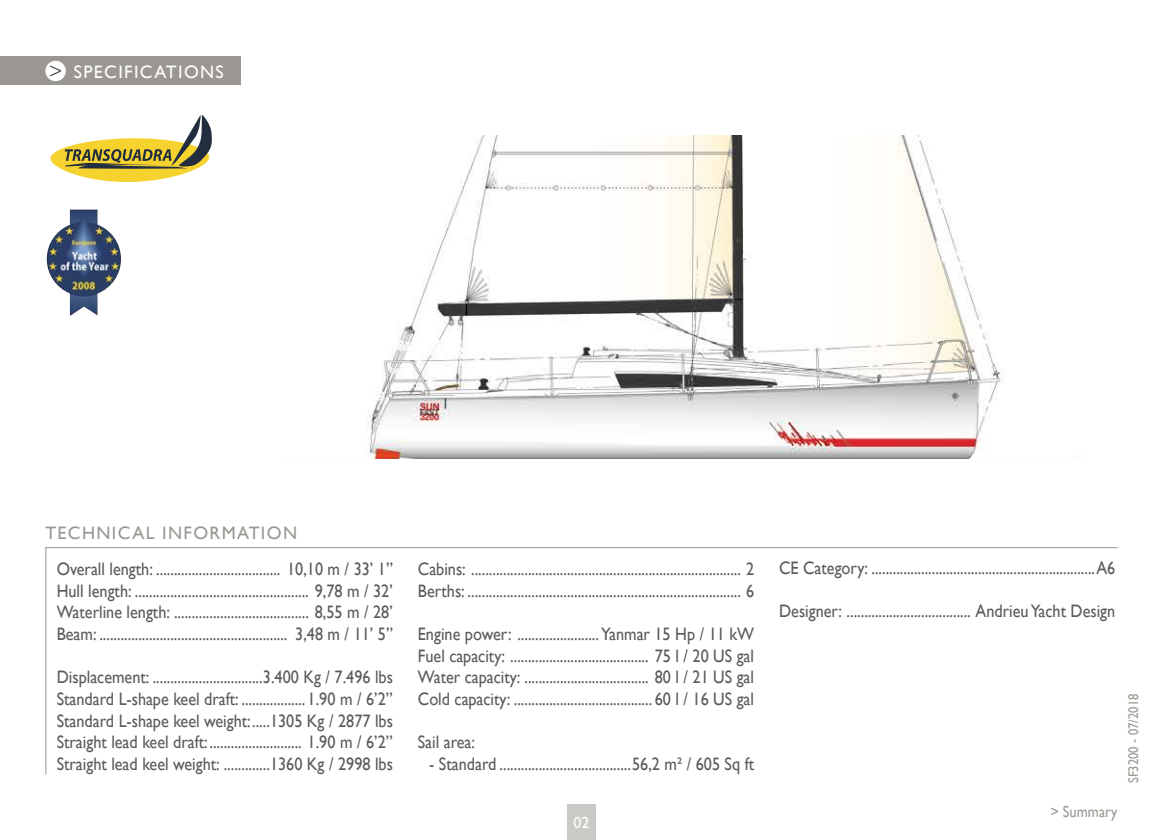
<style>
.page{position:relative;width:1163px;height:840px;background:#fff}
.page>*{position:absolute;margin:0;border:0;box-sizing:border-box;transform-origin:0 0}
.t1{font:18px/21.6px "Gill Sans";color:#5d5a57;text-align:justify;scale:.9 1}
.t2{font:18px "Gill Sans";letter-spacing:.075em;color:#9a9792}
.t3{font:18px "Gill Sans";letter-spacing:.075em;color:#fff}
.t4{font:16px "Gill Sans";color:#9a9792;scale:.9 1}
.t5{font:16px "Gill Sans";color:#fff}
.t6{font:14px "Gill Sans";color:#9a9792;scale:.9 1}
</style>
<div class="page">
<div style="left:567px;top:804px;width:28px;height:35px;background:#cbc9c6"></div>
<img style="left:367px;top:136px;width:638px;height:322px">
<img style="left:47px;top:209px;width:74px;height:107px">
<svg style="left:50px;top:115px;width:162px;height:67px"></svg>
<div style="left:0;top:57px;width:240px;height:28px;background:#9a9792"></div>
<div style="left:45px;top:61px;width:21px;height:20px;background:#fff;border-radius:50%"></div>
<svg style="left:50px;top:65px;width:11px;height:12px"></svg>
<svg style="left:45px;top:547px;width:1073px;height:228px"></svg>
<p class="t3" style="left:74px;top:61px;width:152px">SPECIFICATIONS</p>
<p class="t2" style="left:45px;top:521px;width:253px">TECHNICAL INFORMATION</p>
<p class="t1" style="left:57px;top:558px;width:375px">Overall length: ................................... 10,10 m / 33’ 1” Hull length: ................................................. 9,78 m / 32’ Waterline length: ...................................... 8,55 m / 28’ Beam: ..................................................... 3,48 m / 11’ 5”</p>
<p class="t1" style="left:57px;top:666px;width:375px">Displacement: ...............................3.400 Kg / 7.496 lbs Standard L-shape keel draft: ..................1.90 m / 6’2’’ Standard L-shape keel weight:.....1305 Kg / 2877 lbs Straight lead keel draft:.......................... 1.90 m / 6’2’’ Straight lead keel weight: .............1360 Kg / 2998 lbs</p>
<p class="t1" style="left:418px;top:558px;width:375px">Cabins: ............................................................................ 2<br>Berths: ............................................................................. 6</p>
<p class="t1" style="left:418px;top:622px;width:375px">Engine power: .......................Yanmar 15 Hp / 11 kW Fuel capacity: ....................................... 75 l / 20 US gal Water capacity: ................................... 80 l / 21 US gal Cold capacity: ....................................... 60 l / 16 US gal</p>
<p class="t1" style="left:418px;top:730px;width:65px">Sail area:</p>
<p class="t1" style="left:429px;top:752px;width:362px">- Standard .....................................56,2 m² / 605 Sq ft</p>
<p class="t5" style="left:573px;top:813px;width:17px">02</p>
<p class="t1" style="left:779px;top:556px;width:375px">CE Category: ...............................................................A6</p>
<p class="t1" style="left:779px;top:600px;width:375px">Designer: ................................... Andrieu Yacht Design</p>
<p class="t4" style="left:1050px;top:801px;width:76px">&gt; Summary</p>
<p class="t6" style="left:1124px;top:782px;width:101px;rotate:-90deg">SF3200 - 07/2018</p>
</div>
